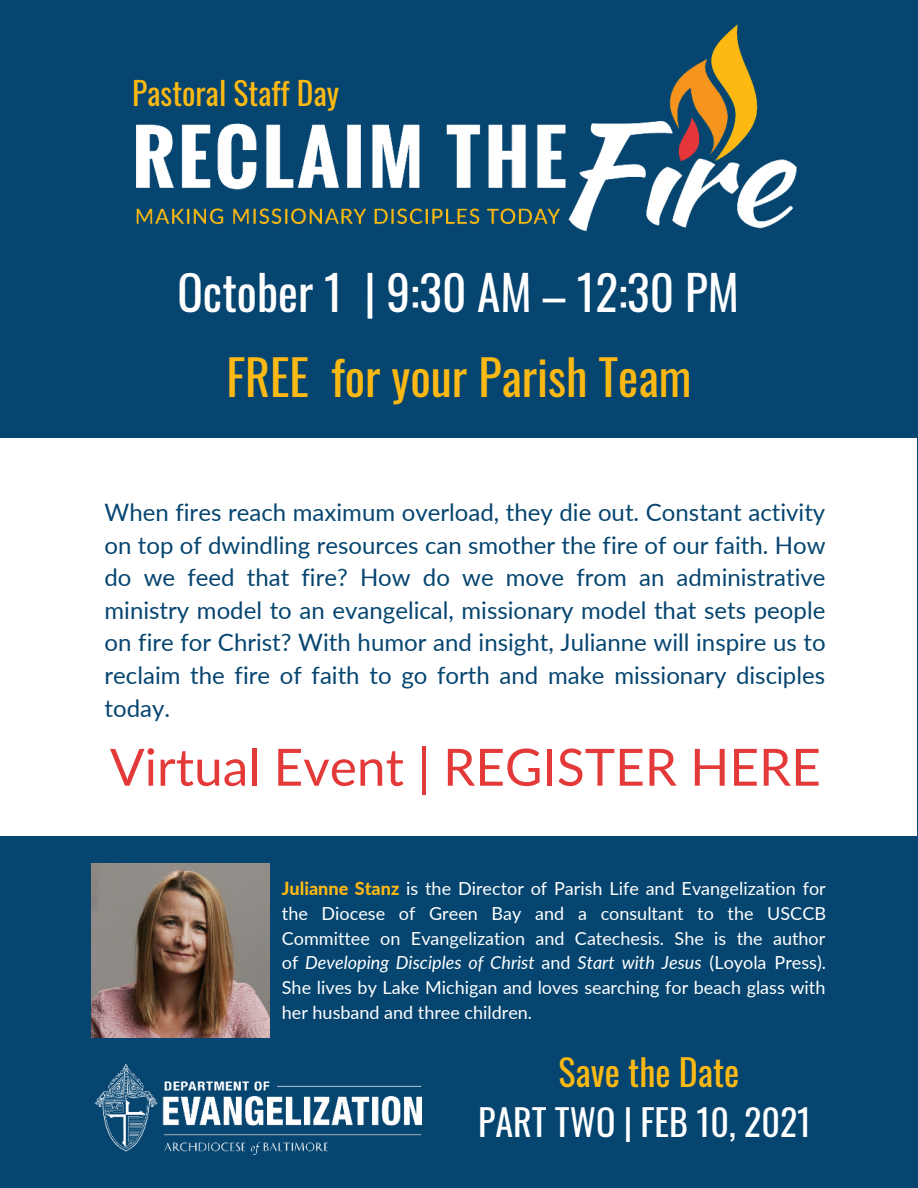
<style>
.page{position:relative;width:918px;height:1188px;background:#054570}
.page>*{position:absolute;margin:0;border:0;box-sizing:border-box;transform-origin:0 0}
.t1{font:51.45px "Lato";color:#e33938}
.t2{font:48px "Oswald";color:#fdb913}
.t3{font:47.25px "Oswald";color:#fff}
.t4{font:36px "Oswald";color:#fff}
.t5{font:36px "Oswald";color:#fdb913}
.t6{font:31.5px "Oswald";color:#fdb913}
.t7{font:24px/32.7px "Lato";color:#054570;text-align:justify}
.t8{font:18px/24.8px "Lato";color:#fff;text-align:justify}
.s1{font-weight:800;color:#fdb913}
.s2{font-style:italic}
</style>
<div class="page">
<img style="left:92px;top:863px;width:178px;height:175px">
<div style="left:0;top:439px;width:917px;height:397px;background:#fff"></div>
<img style="left:136px;top:24px;width:661px;height:208px">
<img style="left:94px;top:1063px;width:328px;height:92px">
<h3 class="t6" style="left:132px;top:65px;width:209px">Pastoral Staff Day</h3>
<h3 class="t3" style="left:178px;top:251px;width:563px">October 1 | 9:30 AM – 12:30 PM</h3>
<h2 class="t2" style="left:226px;top:335px;width:467px">FREE for your Parish Team</h2>
<p class="t7" style="left:105px;top:495px;width:723px">When fires reach maximum overload, they die out. Constant activity on top of dwindling resources can smother the fire of our faith. How do we feed that fire? How do we move from an administrative ministry model to an evangelical, missionary model that sets people on fire for Christ? With humor and insight, Julianne will inspire us to reclaim the fire of faith to go forth and make missionary disciples today.</p>
<h1 class="t1" style="left:110px;top:730px;width:712px">Virtual Event | REGISTER HERE</h1>
<p class="t8" style="left:282px;top:875px;width:546px"><span class="s1">Julianne Stanz</span> is the Director of Parish Life and Evangelization for the Diocese of Green Bay and a consultant to the USCCB Committee on Evangelization and Catechesis. She is the author of <span class="s2">Developing Disciples of Christ</span> and <span class="s2">Start with Jesus</span> (Loyola Press).<br>She lives by Lake Michigan and loves searching for beach glass with her husband and three children.</p>
<h3 class="t5" style="left:559px;top:1041px;width:182px">Save the Date</h3>
<h3 class="t4" style="left:478px;top:1090px;width:335px">PART TWO | FEB 10, 2021</h3>
</div>
